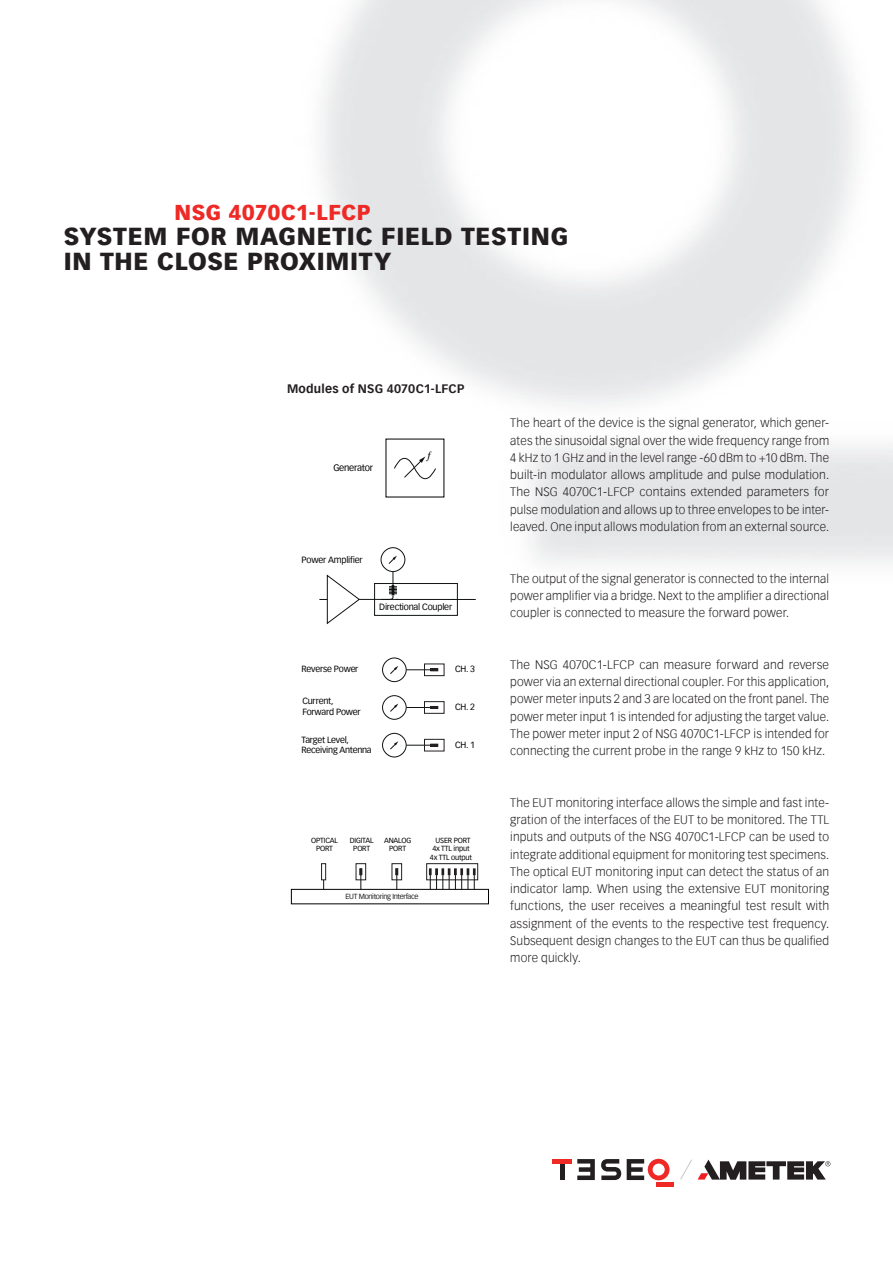
<style>
.page{position:relative;width:893px;height:1263px;background:#fff}
.page>*{position:absolute;margin:0;border:0;box-sizing:border-box;transform-origin:0 0}
.t1{font:900 24px/25.5px "Vectora Com";letter-spacing:.03em;color:#231f20}
.t2{font:900 21px "Vectora Com";letter-spacing:.025em;color:#ee2926}
.t3{font:300 12px/17.2px "Vectora Com";letter-spacing:.01em;color:#231f20;text-align:justify}
.t4{font:700 12px "Vectora Com";letter-spacing:.015em;color:#231f20}
.t5{font:9.15px "Vectora Com";letter-spacing:-.025em;color:#000001}
.t6{font:8.85px "Vectora Com";letter-spacing:-.025em;color:#000001}
.t7{font:8.7px/10.5px "Vectora Com";letter-spacing:-.025em;color:#000001}
.t8{font:7.2px/8.7px "Vectora Com";letter-spacing:-.025em;color:#000001;text-align:center}
.t9{font:7.2px "Vectora Com";letter-spacing:-.05em;color:#231f20}
</style>
<div class="page">
<img style="left:321px;top:0;width:572px;height:599px">
<svg style="left:680px;top:1159px;width:150px;height:21px"></svg>
<div style="left:656px;top:1182px;width:18px;height:5px;background:#ee2926"></div>
<svg style="left:627px;top:1159px;width:43px;height:21px"></svg>
<svg style="left:577px;top:1159px;width:18px;height:21px"></svg>
<div style="left:560px;top:1163px;width:5px;height:17px;background:#231f20"></div>
<hr style="left:553px;top:1159px;width:19px;height:4px;background:#ee2926">
<svg style="left:601px;top:1159px;width:20px;height:21px"></svg>
<div style="left:386px;top:439px;width:58px;height:58px;background:#fff"></div>
<div style="left:375px;top:583px;width:82px;height:32px;background:#fff"></div>
<div style="left:374px;top:583px;width:84px;height:33px;border:1px solid #0f1313"></div>
<hr style="left:359px;top:599px;width:39px;height:1px;background:#0f1313">
<svg style="left:454px;top:599px;width:22px;height:1px"></svg>
<svg style="left:319px;top:574px;width:42px;height:51px"></svg>
<hr style="left:396px;top:599px;width:58px;height:1px;background:#0f1313">
<div style="left:381px;top:548px;width:24px;height:24px;background:#fff;border-radius:50%"></div>
<div style="left:381px;top:547px;width:24px;height:25px;border:1px solid #0f1313;border-radius:50%"></div>
<svg style="left:388px;top:556px;width:9px;height:8px"></svg>
<svg style="left:381px;top:572px;width:16px;height:28px"></svg>
<div style="left:382px;top:657px;width:25px;height:25px;border:1px solid #0f1313;border-radius:50%"></div>
<svg style="left:390px;top:666px;width:8px;height:8px"></svg>
<div style="left:424px;top:663px;width:20px;height:13px;border:1px solid #231f20"></div>
<svg style="left:406px;top:668px;width:32px;height:3px"></svg>
<div style="left:382px;top:695px;width:25px;height:25px;border:1px solid #0f1313;border-radius:50%"></div>
<svg style="left:390px;top:703px;width:8px;height:9px"></svg>
<div style="left:424px;top:701px;width:20px;height:13px;border:1px solid #231f20"></div>
<svg style="left:406px;top:706px;width:32px;height:3px"></svg>
<div style="left:382px;top:733px;width:25px;height:24px;border:1px solid #0f1313;border-radius:50%"></div>
<svg style="left:390px;top:741px;width:8px;height:9px"></svg>
<div style="left:424px;top:739px;width:20px;height:12px;border:1px solid #231f20"></div>
<svg style="left:406px;top:744px;width:32px;height:3px"></svg>
<div style="left:291px;top:889px;width:198px;height:15px;border:1px solid #000001"></div>
<div style="left:392px;top:863px;width:10px;height:17px;border:1px solid #231f20"></div>
<div style="left:426px;top:863px;width:52px;height:17px;border:1px solid #231f20"></div>
<div style="left:356px;top:863px;width:10px;height:17px;border:1px solid #231f20"></div>
<div style="left:321px;top:863px;width:5px;height:17px;border:1px solid #231f20"></div>
<svg style="left:396px;top:868px;width:2px;height:22px"></svg>
<svg style="left:360px;top:868px;width:2px;height:22px"></svg>
<svg style="left:429px;top:868px;width:46px;height:22px"></svg>
<svg style="left:394px;top:456px;width:42px;height:24px"></svg>
<h2 class="t2" style="left:174px;top:200px;width:198px">NSG 4070C1-LFCP</h2>
<h1 class="t1" style="left:64px;top:223px;width:506px">SYSTEM FOR MAGNETIC FIELD TESTING<br>IN THE CLOSE PROXIMITY</h1>
<p class="t4" style="left:287px;top:381px;width:179px">Modules of NSG 4070C1-LFCP</p>
<p class="t5" style="left:333px;top:462px;width:42px">Generator</p>
<p class="t6" style="left:302px;top:554px;width:63px">Power Amplifier</p>
<p class="t6" style="left:379px;top:601px;width:74px">Directional Coupler</p>
<p class="t7" style="left:302px;top:664px;width:58px">Reverse Power</p>
<p class="t7" style="left:302px;top:696px;width:60px">Current,<br>Forward Power</p>
<p class="t7" style="left:302px;top:734px;width:72px">Target Level,<br>Receiving Antenna</p>
<p class="t7" style="left:455px;top:664px;width:22px">CH. 3</p>
<p class="t7" style="left:455px;top:701px;width:22px">CH. 2</p>
<p class="t7" style="left:455px;top:739px;width:22px">CH. 1</p>
<p class="t8" style="left:311px;top:836px;width:28px">OPTICAL<br>PORT</p>
<p class="t8" style="left:350px;top:836px;width:25px">DIGITAL<br>PORT</p>
<p class="t8" style="left:384px;top:836px;width:29px">ANALOG</p>
<p class="t8" style="left:435px;top:836px;width:37px">USER PORT</p>
<p class="t8" style="left:389px;top:844px;width:18px">PORT</p>
<p class="t8" style="left:430px;top:844px;width:43px">4x TTL input<br>4x TTL output</p>
<p class="t9" style="left:346px;top:892px;width:74px">EUT Monitoring Interface</p>
<p class="t3" style="left:510px;top:414px;width:320px">The heart of the device is the signal generator, which gener&shy;ates the sinusoidal signal over the wide frequency range from 4 kHz to 1 GHz and in the level range -60 dBm to +10 dBm. The built-in modulator allows amplitude and pulse modulation.<br>The NSG 4070C1-LFCP contains extended parameters for pulse modulation and allows up to three envelopes to be inter&shy;leaved. One input allows modulation from an external source.</p>
<p class="t3" style="left:510px;top:570px;width:320px">The output of the signal generator is connected to the internal power amplifier via a bridge. Next to the amplifier a directional coupler is connected to measure the forward power.</p>
<p class="t3" style="left:510px;top:656px;width:320px">The NSG 4070C1-LFCP can measure forward and reverse power via an external directional coupler. For this application, power meter inputs 2 and 3 are located on the front panel. The power meter input 1 is intended for adjusting the target value.<br>The power meter input 2 of NSG 4070C1-LFCP is intended for connecting the current probe in the range 9 kHz to 150 kHz.</p>
<p class="t3" style="left:510px;top:794px;width:320px">The EUT monitoring interface allows the simple and fast inte&shy;gration of the interfaces of the EUT to be monitored. The TTL inputs and outputs of the NSG 4070C1-LFCP can be used to integrate additional equipment for monitoring test specimens.<br>The optical EUT monitoring input can detect the status of an indicator lamp. When using the extensive EUT monitoring functions, the user receives a meaningful test result with assignment of the events to the respective test frequency.<br>Subsequent design changes to the EUT can thus be qualified more quickly.</p>
</div>
